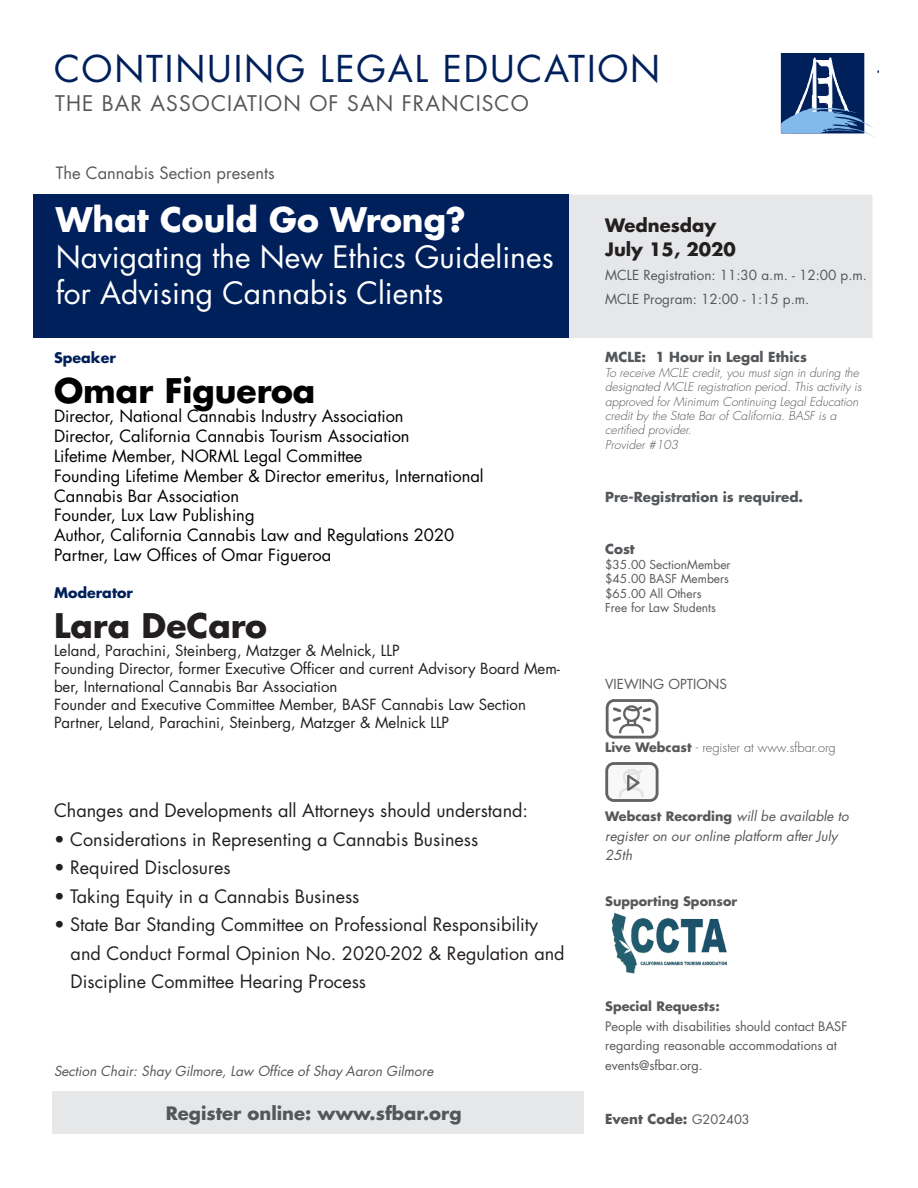
<style>
.page{position:relative;width:918px;height:1188px;background:#fff}
.page>*{position:absolute;margin:0;border:0;box-sizing:border-box;transform-origin:0 0}
.t1{font:36px "Futura";letter-spacing:.05em;color:#00205b}
.t2{font:700 33px "Futura";color:#fff}
.speakers_-_label{font:700 33px "Futura";color:#000}
.speakers_-_label-2{font:700 33px "Futura";color:#231f20}
.t3{font:30px/36px "Futura";color:#fff}
.t4{font:21px "Futura";letter-spacing:.05em;color:#54575a}
.speakers_-_label-3{font:18px "Futura";color:#231f20}
.Paragraph_Style_1{font:700 18px "Futura";color:#54575a}
.date{font:700 18px "Futura";color:#231f20}
.speakers_-_label-4{font:16.5px/19.8px "Futura";color:#000}
.section_presenting{font:16.5px "Futura";color:#54575a}
.speakers_-_label-5{font:15px/18px "Futura";color:#231f20}
.speakers_-_label-6{font:700 14.25px "Futura";color:#00205b}
.location-_label{font:italic 13.5px/19.5px "Futura";color:#54575a}
.time{font:13.5px "Futura";color:#54575a}
.section_chairs{font:italic 13.5px "Futura";color:#54575a}
.MCLE_-_label{font:700 13.5px "Futura";color:#54575a}
.Details_no_paragraph{font:700 13.5px "Futura";color:#54575a}
.Details_w_paragraphs{font:700 13.5px "Futura";color:#54575a}
.Details_no_paragraph-2{font:13.5px "Futura";color:#57585a}
.Details_w_paragraphs-2{font:12.75px/19.5px "Futura";color:#57585a}
.location-_label-2{font:300 12.75px "Futura";color:#57585a}
.Details_w_paragraphs-3{font:700 12.75px "Futura";color:#57585a}
.MCLE_-_label-2{font:italic 300 12px/14.4px "Futura";color:#57585a}
.MCLE_-_label-3{font:12px/14.4px "Futura";color:#57585a}
.s1{font-weight:700}
.s2{font-weight:700;font-style:normal;font-size:12.75px;color:#57585a}
.s3{font-weight:400;font-size:12.75px;color:#57585a}
</style>
<div class="page">
<div style="left:781px;top:54px;width:83px;height:79px;border:1px solid #00205b"></div>
<svg style="left:781px;top:57px;width:97px;height:81px"></svg>
<div style="left:33px;top:195px;width:536px;height:143px;background:#00205b"></div>
<div style="left:569px;top:195px;width:304px;height:143px;background:#e6e7e9"></div>
<div style="left:53px;top:1091px;width:531px;height:43px;background:#e6e7e9"></div>
<svg style="left:610px;top:705px;width:41px;height:30px"></svg>
<div style="left:606px;top:699px;width:52px;height:40px;border:3px solid #231f20;border-radius:7px"></div>
<svg style="left:605px;top:762px;width:54px;height:40px"></svg>
<img style="left:611px;top:912px;width:116px;height:62px">
<p class="t1" style="left:54px;top:44px;width:608px">CONTINUING LEGAL EDUCATION</p>
<p class="t4" style="left:55px;top:89px;width:475px">THE BAR ASSOCIATION OF SAN FRANCISCO</p>
<p class="section_presenting" style="left:56px;top:162px;width:220px">The Cannabis Section presents</p>
<p class="t2" style="left:56px;top:197px;width:412px">What Could Go Wrong?</p>
<p class="t3" style="left:56px;top:239px;width:499px">Navigating the New Ethics Guidelines for Advising Cannabis Clients</p>
<p class="speakers_-_label-6" style="left:54px;top:348px;width:63px">Speaker</p>
<p class="speakers_-_label" style="left:54px;top:367px;width:263px">Omar Figueroa</p>
<p class="speakers_-_label-4" style="left:54px;top:406px;width:357px">Director, National Cannabis Industry Association<br>Director, California Cannabis Tourism Association<br>Lifetime Member, NORML Legal Committee</p>
<p class="speakers_-_label-4" style="left:54px;top:466px;width:431px">Founding Lifetime Member &amp; Director emeritus, International<br>Cannabis Bar Association</p>
<p class="speakers_-_label-4" style="left:54px;top:505px;width:202px">Founder, Lux Law Publishing</p>
<p class="speakers_-_label-4" style="left:54px;top:525px;width:402px">Author, California Cannabis Law and Regulations 2020</p>
<p class="speakers_-_label-4" style="left:54px;top:545px;width:279px">Partner, Law Offices of Omar Figueroa</p>
<p class="speakers_-_label-6" style="left:54px;top:583px;width:81px">Moderator</p>
<p class="speakers_-_label-2" style="left:54px;top:602px;width:215px">Lara DeCaro</p>
<p class="speakers_-_label-5" style="left:54px;top:641px;width:347px">Leland, Parachini, Steinberg, Matzger &amp; Melnick, LLP</p>
<p class="speakers_-_label-5" style="left:54px;top:659px;width:508px">Founding Director, former Executive Officer and current Advisory Board Mem&shy;ber, International Cannabis Bar Association</p>
<p class="speakers_-_label-5" style="left:54px;top:695px;width:473px">Founder and Executive Committee Member, BASF Cannabis Law Section</p>
<p class="speakers_-_label-5" style="left:54px;top:713px;width:397px">Partner, Leland, Parachini, Steinberg, Matzger &amp; Melnick LLP</p>
<p class="speakers_-_label-3" style="left:54px;top:798px;width:476px">Changes and Developments all Attorneys should understand:</p>
<p class="speakers_-_label-3" style="left:54px;top:827px;width:426px">• Considerations in Representing a Cannabis Business</p>
<p class="speakers_-_label-3" style="left:54px;top:855px;width:178px">• Required Disclosures</p>
<p class="speakers_-_label-3" style="left:54px;top:884px;width:307px">• Taking Equity in a Cannabis Business</p>
<p class="speakers_-_label-3" style="left:54px;top:912px;width:486px">• State Bar Standing Committee on Professional Responsibility</p>
<p class="speakers_-_label-3" style="left:71px;top:941px;width:495px">and Conduct Formal Opinion No. 2020-202 &amp; Regulation and</p>
<p class="speakers_-_label-3" style="left:71px;top:969px;width:297px">Discipline Committee Hearing Process</p>
<p class="section_chairs" style="left:54px;top:1062px;width:381px">Section Chair: Shay Gilmore, Law Office of Shay Aaron Gilmore</p>
<p class="Paragraph_Style_1" style="left:166px;top:1101px;width:298px">Register online: www.sfbar.org</p>
<p class="date" style="left:605px;top:213px;width:113px">Wednesday</p>
<p class="date" style="left:605px;top:237px;width:132px">July 15, 2020</p>
<p class="time" style="left:605px;top:266px;width:263px">MCLE Registration: 11:30 a.m. - 12:00 p.m.</p>
<p class="time" style="left:605px;top:290px;width:206px">MCLE Program: 12:00 - 1:15 p.m.</p>
<p class="MCLE_-_label" style="left:605px;top:348px;width:203px">MCLE: 1 Hour in Legal Ethics</p>
<p class="MCLE_-_label-2" style="left:605px;top:365px;width:258px">To receive MCLE credit, you must sign in during the designated MCLE registration period. This activity is approved for Minimum Continuing Legal Education credit by the State Bar of California. BASF is a certified provider.<br>Provider #103</p>
<p class="Details_no_paragraph" style="left:605px;top:487px;width:200px">Pre-Registration is required.</p>
<p class="MCLE_-_label" style="left:605px;top:540px;width:31px">Cost</p>
<p class="MCLE_-_label-3" style="left:605px;top:557px;width:127px">$35.00 SectionMember $45.00 BASF Members $65.00 All Others<br>Free for Law Students</p>
<p class="Details_no_paragraph-2" style="left:605px;top:675px;width:123px">VIEWING OPTIONS</p>
<p class="location-_label-2" style="left:605px;top:740px;width:232px"><span class="s1">Live Webcast</span> - register at www.sfbar.org</p>
<p class="location-_label" style="left:605px;top:807px;width:245px"><span class="s2">Webcast Recording</span> will be available to register on our online platform after July<br>25th</p>
<p class="Details_w_paragraphs-3" style="left:605px;top:893px;width:134px">Supporting Sponsor</p>
<p class="Details_w_paragraphs-2" style="left:605px;top:997px;width:244px"><span class="s1">Special Requests:<br></span>People with disabilities should contact BASF regarding reasonable accommodations at events@sfbar.org.</p>
<p class="Details_w_paragraphs" style="left:605px;top:1110px;width:146px">Event Code: <span class="s3">G202403</span></p>
</div>
